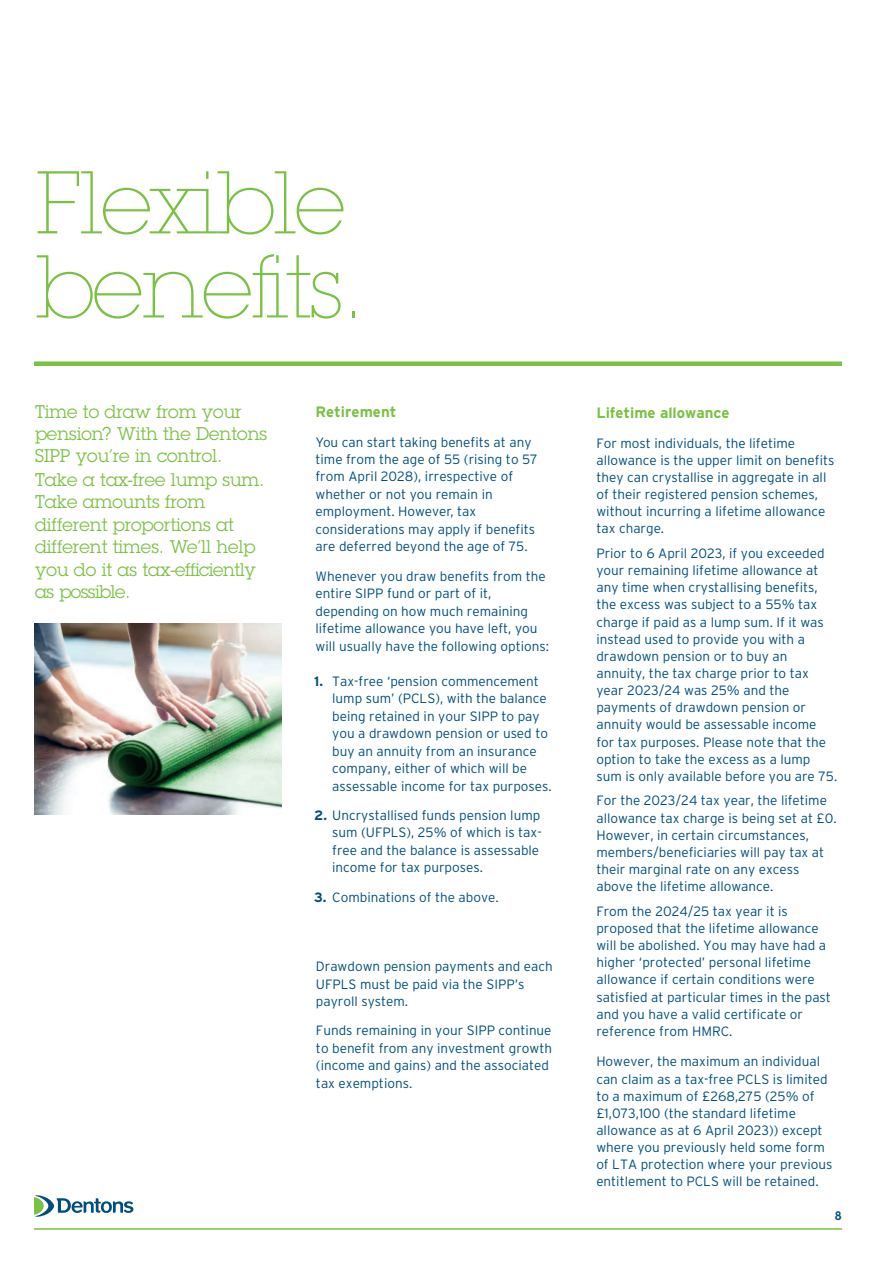
<style>
.page{position:relative;width:893px;height:1263px;background:#fff}
.page>*{position:absolute;margin:0;border:0;box-sizing:border-box;transform-origin:0 0}
.t1{font:200 87px "Lubalin Graph Std";letter-spacing:-.03em;color:#79c142}
.New_Para_Head{font:18px/22.5px "Lubalin Graph Std";color:#79c142}
.t2{font:700 15px "Interstate";color:#79c142}
.t3{font:300 13.5px/17.1px "Interstate";color:#014e7d}
.t4{font:600 12px "Lubalin Graph Std";color:#014e7d}
.s1{font-weight:700}
</style>
<div class="page">
<hr style="left:34px;top:1228px;width:808px;height:2px;background:#79c142">
<div style="left:34px;top:361px;width:808px;height:5px;background:#79c142"></div>
<svg style="left:34px;top:1195px;width:99px;height:22px"></svg>
<img style="left:34px;top:623px;width:247px;height:191px">
<p class="t1" style="left:35px;top:153px;width:312px">Flexible</p>
<p class="t1" style="left:35px;top:237px;width:331px">benefits.</p>
<p class="New_Para_Head" style="left:35px;top:400px;width:234px">Time to draw from your pension? With the Dentons<br>SIPP you’re in control.<br>Take a tax-free lump sum.<br>Take amounts from different proportions at different times. We’ll help you do it as tax-efficiently as possible.</p>
<p class="t2" style="left:315px;top:403px;width:82px">Retirement</p>
<p class="t3" style="left:315px;top:433px;width:224px">You can start taking benefits at any time from the age of 55 (rising to 57 from April 2028), irrespective of whether or not you remain in employment. However, tax considerations may apply if benefits are deferred beyond the age of 75.</p>
<p class="t3" style="left:315px;top:567px;width:235px">Whenever you draw benefits from the entire SIPP fund or part of it, depending on how much remaining lifetime allowance you have left, you will usually have the following options:</p>
<p class="t3" style="left:332px;top:672px;width:221px;text-indent:-18px"><span class="s1">1.</span> Tax-free ‘pension commencement lump sum’ (PCLS), with the balance being retained in your SIPP to pay you a drawdown pension or used to buy an annuity from an insurance company, either of which will be assessable income for tax purposes.</p>
<p class="t3" style="left:332px;top:806px;width:211px;text-indent:-18px"><span class="s1">2.</span> Uncrystallised funds pension lump sum (UFPLS), 25% of which is tax&shy;free and the balance is assessable income for tax purposes.</p>
<p class="t3" style="left:314px;top:888px;width:186px"><span class="s1">3.</span> Combinations of the above.</p>
<p class="t3" style="left:316px;top:957px;width:238px">Drawdown pension payments and each<br>UFPLS must be paid via the SIPP’s payroll system.</p>
<p class="t3" style="left:316px;top:1022px;width:238px">Funds remaining in your SIPP continue to benefit from any investment growth (income and gains) and the associated tax exemptions.</p>
<p class="t2" style="left:596px;top:404px;width:135px">Lifetime allowance</p>
<p class="t3" style="left:596px;top:434px;width:239px">For most individuals, the lifetime allowance is the upper limit on benefits they can crystallise in aggregate in all of their registered pension schemes, without incurring a lifetime allowance tax charge.</p>
<p class="t3" style="left:596px;top:544px;width:242px">Prior to 6 April 2023, if you exceeded your remaining lifetime allowance at any time when crystallising benefits, the excess was subject to a 55% tax charge if paid as a lump sum. If it was instead used to provide you with a drawdown pension or to buy an annuity, the tax charge prior to tax year 2023/24 was 25% and the payments of drawdown pension or annuity would be assessable income for tax purposes. Please note that the option to take the excess as a lump sum is only available before you are 75.</p>
<p class="t3" style="left:596px;top:792px;width:242px">For the 2023/24 tax year, the lifetime allowance tax charge is being set at £0.<br>However, in certain circumstances, members/beneficiaries will pay tax at their marginal rate on any excess above the lifetime allowance.</p>
<p class="t3" style="left:596px;top:902px;width:236px">From the 2024/25 tax year it is proposed that the lifetime allowance will be abolished. You may have had a higher ‘protected’ personal lifetime allowance if certain conditions were satisfied at particular times in the past and you have a valid certificate or reference from HMRC.</p>
<p class="t3" style="left:596px;top:1053px;width:238px">However, the maximum an individual can claim as a tax-free PCLS is limited to a maximum of £268,275 (25% of £1,073,100 (the standard lifetime allowance as at 6 April 2023)) except where you previously held some form of LTA protection where your previous entitlement to PCLS will be retained.</p>
<p class="t4" style="left:835px;top:1208px;width:8px">8</p>
</div>
